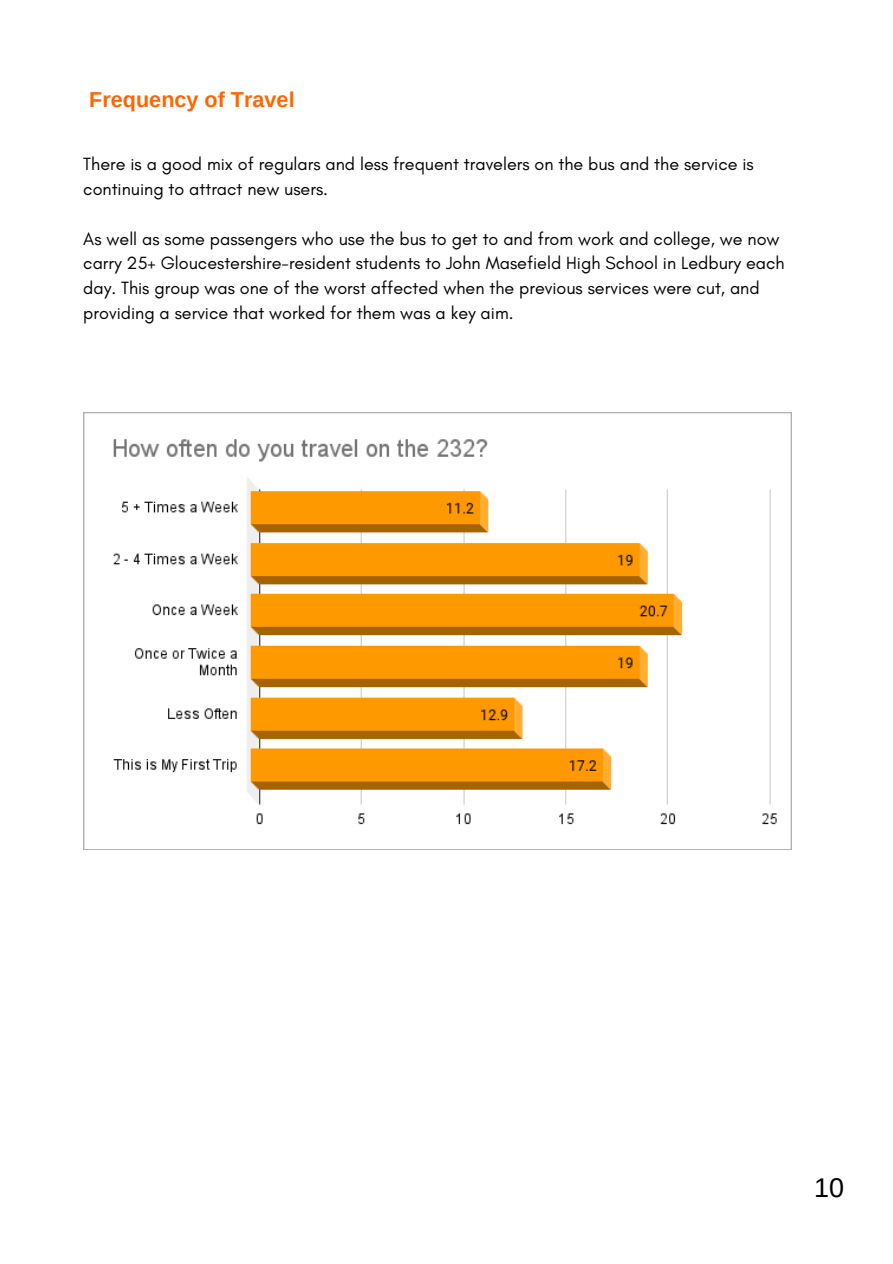
<style>
.page{position:relative;width:893px;height:1264px;background:#fff}
.page>*{position:absolute;margin:0;border:0;box-sizing:border-box;transform-origin:0 0}
.t1{font:27px "Arimo";color:#000}
.t2{font:700 21.6px "Arimo";color:#f60}
.t3{font:18px/24.8px "Glacial Indifference";color:#000}
</style>
<div class="page">
<svg style="left:83px;top:412px;width:708px;height:437px"></svg>
<p class="t2" style="left:89px;top:88px;width:207px">Frequency of Travel</p>
<p class="t3" style="left:83px;top:152px;width:672px">There is a good mix of regulars and less frequent travelers on the bus and the service is continuing to attract new users.</p>
<p class="t3" style="left:83px;top:226px;width:702px">As well as some passengers who use the bus to get to and from work and college, we now carry 25+ Gloucestershire-resident students to John Masefield High School in Ledbury each day. This group was one of the worst affected when the previous services were cut, and providing a service that worked for them was a key aim.</p>
<p class="t1" style="left:814px;top:1172px;width:31px">10</p>
</div>
